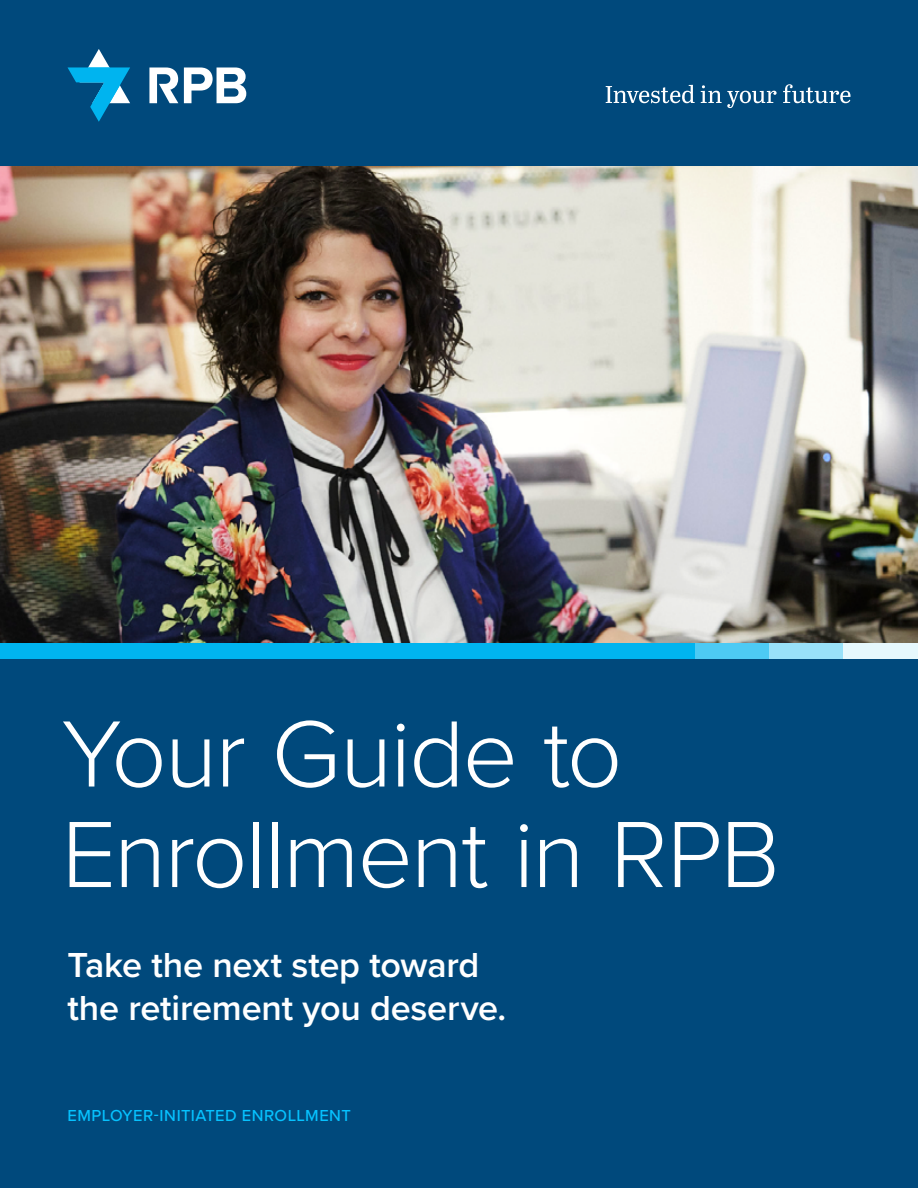
<style>
.page{position:relative;width:918px;height:1188px;background:#fff}
.page>*{position:absolute;margin:0;border:0;box-sizing:border-box;transform-origin:0 0}
.t1{font:300 97.5px/100.5px "Proxima Nova";letter-spacing:-.02em;color:#fff}
.t2{font:600 36px/43.2px "Proxima Nova";letter-spacing:-.005em;color:#fff}
.t3{font:500 16.5px "Proxima Nova";letter-spacing:.03em;color:#06c2ff}
</style>
<div class="page">
<div style="left:0;top:0;width:918px;height:166px;background:#00497c"></div>
<div style="left:0;top:643px;width:918px;height:545px;background:#00497c"></div>
<svg style="left:606px;top:85px;width:89px;height:18px"></svg>
<svg style="left:701px;top:85px;width:76px;height:23px"></svg>
<svg style="left:783px;top:84px;width:68px;height:19px"></svg>
<div style="left:0;top:643px;width:802px;height:16px;background:#00b4ef"></div>
<div style="left:695px;top:643px;width:74px;height:16px;background:#4dcaf4"></div>
<div style="left:769px;top:643px;width:75px;height:16px;background:#99e1f9"></div>
<div style="left:844px;top:643px;width:74px;height:16px;background:#e6f8fd"></div>
<img style="left:0;top:166px;width:918px;height:477px">
<svg style="left:184px;top:68px;width:62px;height:35px"></svg>
<svg style="left:149px;top:68px;width:29px;height:35px"></svg>
<svg style="left:68px;top:49px;width:62px;height:73px"></svg>
<h1 class="t1" style="left:62px;top:698px;width:720px">Your Guide to<br>Enrollment in RPB</h1>
<p class="t2" style="left:68px;top:942px;width:440px">Take the next step toward the retirement you deserve.</p>
<p class="t3" style="left:68px;top:1103px;width:285px">EMPLOYER-INITIATED ENROLLMENT</p>
</div>
